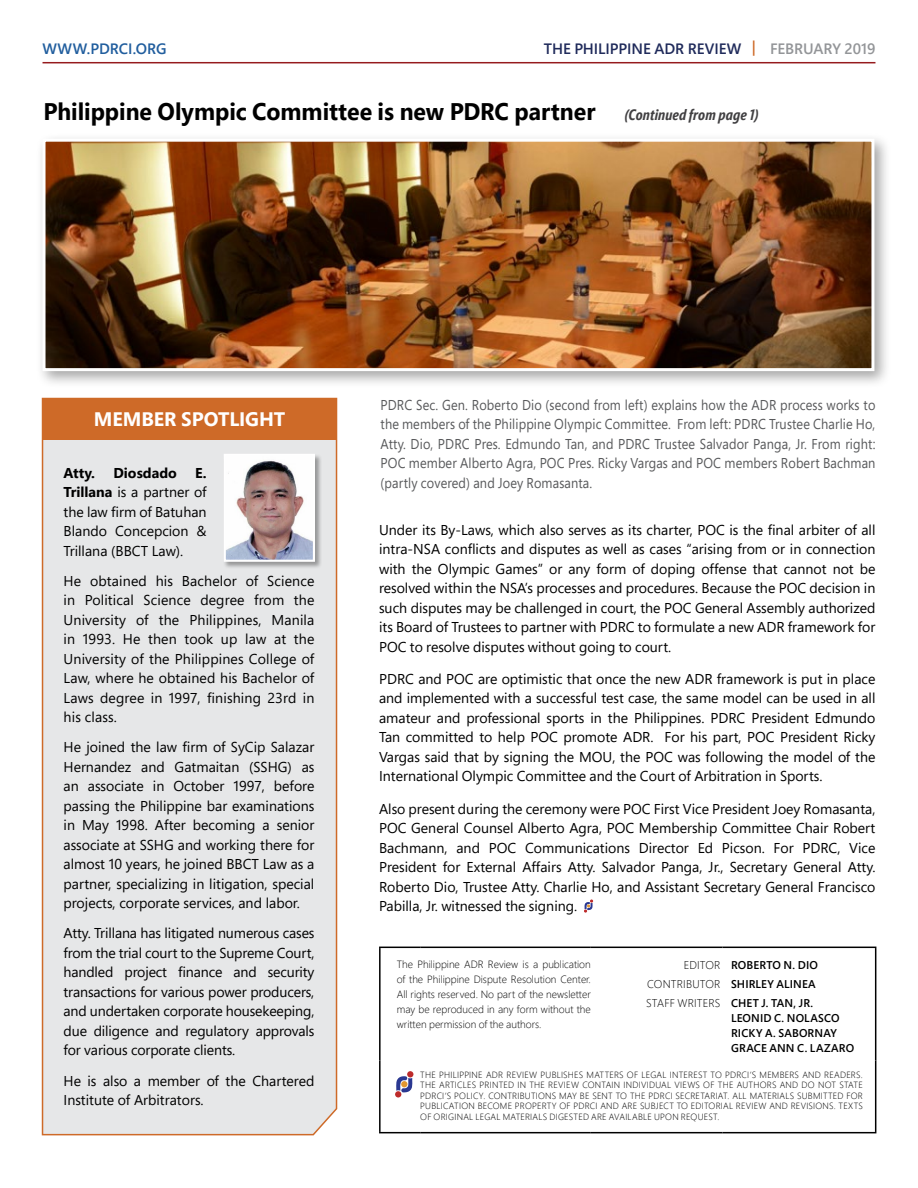
<style>
.page{position:relative;width:918px;height:1188px;background:#fff}
.page>*{position:absolute;margin:0;border:0;box-sizing:border-box;transform-origin:0 0}
.t1{font:700 24px "Segoe Pro";color:#000;scale:.96 1}
.t2{font:700 19.5px "Segoe Pro";letter-spacing:-.005em;color:#fff}
.t3{font:600 15px "Segoe Pro";letter-spacing:-.005em;color:#202b5b}
.t4{font:italic 700 15px "Segoe Pro Cond";letter-spacing:.01em;color:#414042}
.t5{font:600 15px "Segoe Pro";color:#215e9e}
.t6{font:14.25px/19.5px "Segoe Pro";color:#000;text-align:justify}
.t7{font:14.25px/19.5px "Segoe Pro";letter-spacing:.01em;color:#58595b;text-align:justify;scale:.9 1}
.t8{font:700 14.25px "Segoe Pro";color:#000}
.t9{font:600 11.25px/19.2px "Segoe Pro";letter-spacing:.01em;color:#000}
.t10{font:300 11.25px/19.2px "Segoe Pro";letter-spacing:.015em;color:#000;text-align:justify}
.t11{font:300 10.5px/15px "Segoe Pro";color:#000;text-align:justify}
.t12{font:300 9px/10.5px "Segoe Pro";letter-spacing:.025em;color:#000;text-align:justify}
.s1{color:#ce6a28}
.s2{color:#939598}
.s3{font-weight:700}
</style>
<div class="page">
<div style="left:41px;top:397px;width:297px;height:739px;background:#e6e7e8"></div>
<div style="left:43px;top:398px;width:294px;height:42px;background:#ce6a28"></div>
<div style="left:223px;top:453px;width:99px;height:116px;background:#000;opacity:.35"></div>
<img style="left:227px;top:457px;width:85px;height:102px">
<div style="left:224px;top:454px;width:91px;height:108px;border:2px solid #fff"></div>
<svg style="left:584px;top:899px;width:9px;height:14px"></svg>
<hr style="left:379px;top:947px;width:41px;height:1px;background:#000">
<hr style="left:379px;top:948px;width:2px;height:113px;background:#000">
<hr style="left:420px;top:947px;width:171px;height:1px;background:#000">
<hr style="left:591px;top:947px;width:132px;height:1px;background:#000">
<hr style="left:723px;top:947px;width:153px;height:1px;background:#000">
<hr style="left:875px;top:948px;width:1px;height:113px;background:#000">
<hr style="left:379px;top:1061px;width:2px;height:71px;background:#000">
<hr style="left:379px;top:1132px;width:41px;height:1px;background:#000">
<hr style="left:420px;top:1132px;width:171px;height:1px;background:#000">
<hr style="left:591px;top:1132px;width:132px;height:1px;background:#000">
<hr style="left:723px;top:1132px;width:153px;height:1px;background:#000">
<hr style="left:875px;top:1061px;width:1px;height:71px;background:#000">
<div style="left:395px;top:1091px;width:6px;height:7px;background:#bd2b2b;border-radius:50%"></div>
<svg style="left:396px;top:1071px;width:17px;height:21px"></svg>
<div style="left:36px;top:133px;width:855px;height:255px;background:#000;opacity:.35"></div>
<img style="left:47px;top:143px;width:823px;height:224px">
<div style="left:43px;top:139px;width:831px;height:232px;border:3px solid #fff"></div>
<hr style="left:43px;top:62px;width:832px;height:1px;background:#961b1e">
<p class="t5" style="left:43px;top:38px;width:126px">WWW.PDRCI.ORG</p>
<p class="t3" style="left:544px;top:38px;width:333px">THE PHILIPPINE ADR REVIEW <span class="s1">|</span> <span class="s2">FEBRUARY 2019</span></p>
<h1 class="t1" style="left:44px;top:95px;width:576px">Philippine Olympic Committee is new PDRC partner</h1>
<p class="t4" style="left:625px;top:105px;width:136px">(Continued from page 1)</p>
<h2 class="t2" style="left:94px;top:405px;width:193px">MEMBER SPOTLIGHT</h2>
<p class="t8" style="left:64px;top:463px;width:33px">Atty.</p>
<p class="t8" style="left:113px;top:463px;width:65px">Diosdado</p>
<p class="t6" style="left:64px;top:463px;width:145px;text-indent:132px"><span class="s3">E.<br>Trillana</span> is a partner of the law firm of Batuhan Blando Concepcion &amp; Trillana (BBCT Law).</p>
<p class="t6" style="left:64px;top:571px;width:252px">He obtained his Bachelor of Science in Political Science degree from the University of the Philippines, Manila in 1993. He then took up law at the University of the Philippines College of Law, where he obtained his Bachelor of Laws degree in 1997, finishing 23rd in his class.</p>
<p class="t6" style="left:64px;top:737px;width:252px">He joined the law firm of SyCip Salazar Hernandez and Gatmaitan (SSHG) as an associate in October 1997, before passing the Philippine bar examinations in May 1998. After becoming a senior associate at SSHG and working there for almost 10 years, he joined BBCT Law as a partner, specializing in litigation, special projects, corporate services, and labor.</p>
<p class="t6" style="left:64px;top:923px;width:252px">Atty. Trillana has litigated numerous cases from the trial court to the Supreme Court, handled project finance and security transactions for various power producers, and undertaken corporate housekeeping, due diligence and regulatory approvals for various corporate clients.</p>
<p class="t6" style="left:64px;top:1070px;width:252px">He is also a member of the Chartered<br>Institute of Arbitrators.</p>
<p class="t7" style="left:381px;top:394px;width:551px">PDRC Sec. Gen. Roberto Dio (second from left) explains how the ADR process works to the members of the Philippine Olympic Committee. From left: PDRC Trustee Charlie Ho, Atty. Dio, PDRC Pres. Edmundo Tan, and PDRC Trustee Salvador Panga, Jr. From right:<br>POC member Alberto Agra, POC Pres. Ricky Vargas and POC members Robert Bachman (partly covered) and Joey Romasanta.</p>
<p class="t6" style="left:379px;top:519px;width:498px">Under its By-Laws, which also serves as its charter, POC is the final arbiter of all intra-NSA conflicts and disputes as well as cases “arising from or in connection with the Olympic Games” or any form of doping offense that cannot not be resolved within the NSA’s processes and procedures. Because the POC decision in such disputes may be challenged in court, the POC General Assembly authorized its Board of Trustees to partner with PDRC to formulate a new ADR framework for POC to resolve disputes without going to court.</p>
<p class="t6" style="left:379px;top:669px;width:498px">PDRC and POC are optimistic that once the new ADR framework is put in place and implemented with a successful test case, the same model can be used in all amateur and professional sports in the Philippines. PDRC President Edmundo Tan committed to help POC promote ADR. For his part, POC President Ricky Vargas said that by signing the MOU, the POC was following the model of the International Olympic Committee and the Court of Arbitration in Sports.</p>
<p class="t6" style="left:379px;top:798px;width:498px">Also present during the ceremony were POC First Vice President Joey Romasanta, POC General Counsel Alberto Agra, POC Membership Committee Chair Robert Bachmann, and POC Communications Director Ed Picson. For PDRC, Vice President for External Affairs Atty. Salvador Panga, Jr., Secretary General Atty.<br>Roberto Dio, Trustee Atty. Charlie Ho, and Assistant Secretary General Francisco Pabilla, Jr. witnessed the signing.</p>
<p class="t11" style="left:397px;top:956px;width:196px">The Philippine ADR Review is a publication of the Philippine Dispute Resolution Center.<br>All rights reserved. No part of the newsletter may be reproduced in any form without the written permission of the authors.</p>
<p class="t10" style="left:646px;top:955px;width:76px;text-indent:38px">EDITOR CONTRIBUTOR STAFF WRITERS</p>
<p class="t9" style="left:731px;top:955px;width:88px">ROBERTO N. DIO<br>SHIRLEY ALINEA<br>CHET J. TAN, JR.</p>
<p class="t9" style="left:731px;top:1010px;width:125px;line-height:15px">LEONID C. NOLASCO<br>RICKY A. SABORNAY<br>GRACE ANN C. LAZARO</p>
<p class="t12" style="left:420px;top:1069px;width:444px">THE PHILIPPINE ADR REVIEW PUBLISHES MATTERS OF LEGAL INTEREST TO PDRCI’S MEMBERS AND READERS.<br>THE ARTICLES PRINTED IN THE REVIEW CONTAIN INDIVIDUAL VIEWS OF THE AUTHORS AND DO NOT STATE PDRCI’S POLICY. CONTRIBUTIONS MAY BE SENT TO THE PDRCI SECRETARIAT. ALL MATERIALS SUBMITTED FOR PUBLICATION BECOME PROPERTY OF PDRCI AND ARE SUBJECT TO EDITORIAL REVIEW AND REVISIONS. TEXTS OF ORIGINAL LEGAL MATERIALS DIGESTED ARE AVAILABLE UPON REQUEST.</p>
</div>
